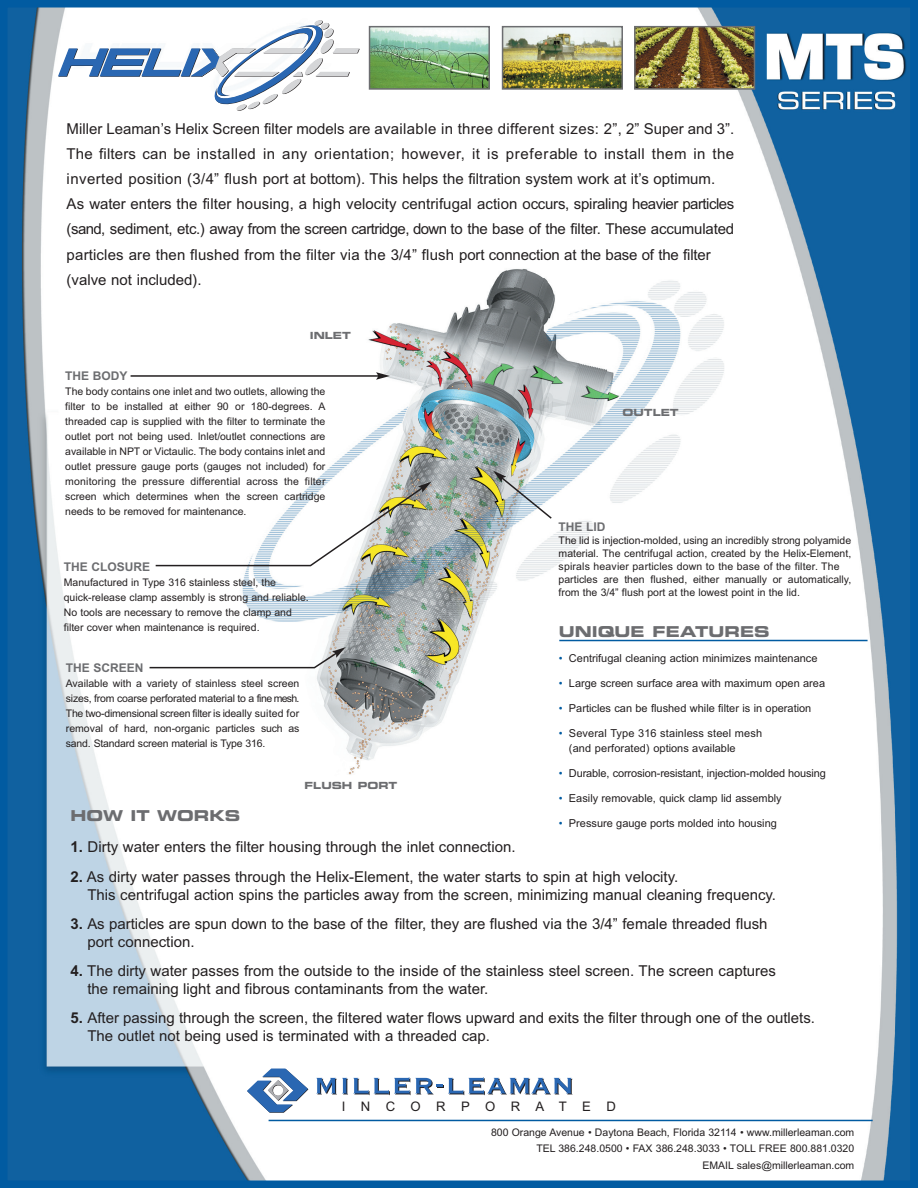
<style>
.page{position:relative;width:918px;height:1188px;background:#fff}
.page>*{position:absolute;margin:0;border:0;box-sizing:border-box;transform-origin:0 0}
.t1{font:15px/25px "Arial";color:#231f20}
.t2{font:15px "Eurostile Bold Extended Two";color:#6c6d70}
.t3{font:13.2px "Arial";letter-spacing:1.17em;color:#231f20}
.t4{font:700 12px "Arial";color:#6c6d70}
.t5{font:10.95px/14.1px "Arial";color:#231f20}
.t6{font:10.5px/15px "Arial";color:#231f20}
.t7{font:9.9px "Eurostile Bold Extended Two";color:#6c6d70}
.s1{color:#015ba1}
.s2{font-weight:700}
</style>
<div class="page">
<img style="left:9px;top:9px;width:900px;height:1170px">
<div style="left:0;top:0;width:918px;height:1188px;border:8px solid #015ba1"></div>
<hr style="left:559px;top:640px;width:309px;height:1px;background:#015ba1">
<svg style="left:154px;top:482px;width:277px;height:85px"></svg>
<hr style="left:131px;top:375px;width:248px;height:2px;background:#231f20">
<svg style="left:376px;top:372px;width:14px;height:8px"></svg>
<svg style="left:148px;top:647px;width:198px;height:22px"></svg>
<svg style="left:493px;top:471px;width:60px;height:49px"></svg>
<svg style="left:247px;top:1069px;width:61px;height:44px"></svg>
<svg style="left:316px;top:1077px;width:256px;height:18px"></svg>
<svg style="left:58px;top:20px;width:302px;height:91px"></svg>
<div style="left:340px;top:1100px;width:283px;height:17px;background:#fff"></div>
<hr style="left:269px;top:1120px;width:604px;height:1px;background:#015ba1">
<img style="left:372px;top:29px;width:115px;height:58px">
<div style="left:369px;top:26px;width:121px;height:64px;border:2px solid #6c6d70"></div>
<img style="left:505px;top:29px;width:115px;height:58px">
<div style="left:502px;top:26px;width:121px;height:64px;border:2px solid #6c6d70"></div>
<img style="left:637px;top:29px;width:115px;height:58px">
<div style="left:634px;top:26px;width:121px;height:64px;border:2px solid #6c6d70"></div>
<p class="t1" style="left:67px;top:118px;width:669px">Miller Leaman’s Helix Screen filter models are available in three different sizes: 2”, 2” Super and 3”.<br>The filters can be installed in any orientation; however, it is preferable to install them in the inverted position (3/4” flush port at bottom). This helps the filtration system work at it’s optimum.<br>As water enters the filter housing, a high velocity centrifugal action occurs, spiraling heavier particles (sand, sediment, etc.) away from the screen cartridge, down to the base of the filter. These accumulated particles are then flushed from the filter via the 3/4” flush port connection at the base of the filter (valve not included).</p>
<p class="t7" style="left:310px;top:332px;width:43px">INLET</p>
<p class="t4" style="left:65px;top:372px;width:64px">THE BODY</p>
<p class="t6" style="left:65px;top:385px;width:262px;text-align:justify">The body contains one inlet and two outlets, allowing the filter to be installed at either 90 or 180-degrees. A threaded cap is supplied with the filter to terminate the outlet port not being used. Inlet/outlet connections are available in NPT or Victaulic. The body contains inlet and outlet pressure gauge ports (gauges not included) for monitoring the pressure differential across the filter screen which determines when the screen cartridge needs to be removed for maintenance.</p>
<p class="t7" style="left:623px;top:409px;width:58px">OUTLET</p>
<p class="t4" style="left:559px;top:522px;width:49px">THE LID</p>
<p class="t6" style="left:559px;top:535px;width:294px;line-height:12.9px">The lid is injection-molded, using an incredibly strong polyamide material. The centrifugal action, created by the Helix-Element, spirals heavier particles down to the base of the filter. The particles are then flushed, either manually or automatically, from the 3/4” flush port at the lowest point in the lid.</p>
<p class="t4" style="left:64px;top:562px;width:88px">THE CLOSURE</p>
<p class="t6" style="left:64px;top:575px;width:247px">Manufactured in Type 316 stainless steel, the quick-release clamp assembly is strong and reliable.<br>No tools are necessary to remove the clamp and filter cover when maintenance is required.</p>
<h1 class="t2" style="left:559px;top:626px;width:212px">UNIQUE FEATURES</h1>
<p class="t5" style="left:559px;top:652px;width:260px"><span class="s1">•</span> Centrifugal cleaning action minimizes maintenance</p>
<p class="t5" style="left:559px;top:677px;width:268px"><span class="s1">•</span> Large screen surface area with maximum open area</p>
<p class="t5" style="left:559px;top:702px;width:254px"><span class="s1">•</span> Particles can be flushed while filter is in operation</p>
<p class="t5" style="left:569px;top:728px;width:195px;text-indent:-10px"><span class="s1">•</span> Several Type 316 stainless steel mesh (and perforated) options available</p>
<p class="t5" style="left:559px;top:767px;width:269px"><span class="s1">•</span> Durable, corrosion-resistant, injection-molded housing</p>
<p class="t5" style="left:559px;top:792px;width:224px"><span class="s1">•</span> Easily removable, quick clamp lid assembly</p>
<p class="t5" style="left:559px;top:817px;width:220px"><span class="s1">•</span> Pressure gauge ports molded into housing</p>
<p class="t4" style="left:66px;top:663px;width:79px">THE SCREEN</p>
<p class="t6" style="left:66px;top:676px;width:235px;text-align:justify">Available with a variety of stainless steel screen sizes, from coarse perforated material to a fine mesh.<br>The two-dimensional screen filter is ideally suited for removal of hard, non-organic particles such as sand. Standard screen material is Type 316.</p>
<p class="t7" style="left:305px;top:781px;width:94px">FLUSH PORT</p>
<h1 class="t2" style="left:70px;top:810px;width:172px">HOW IT WORKS</h1>
<h1 class="t1" style="left:70px;top:836px;width:447px"><span class="s2">1.</span> Dirty water enters the filter housing through the inlet connection.</h1>
<h1 class="t1" style="left:87px;top:869px;width:690px;line-height:18px;text-indent:-17px"><span class="s2">2.</span> As dirty water passes through the Helix-Element, the water starts to spin at high velocity.<br>This centrifugal action spins the particles away from the screen, minimizing manual cleaning frequency.</h1>
<h1 class="t1" style="left:87px;top:916px;width:682px;line-height:18px;text-indent:-17px"><span class="s2">3.</span> As particles are spun down to the base of the filter, they are flushed via the 3/4” female threaded flush port connection.</h1>
<h1 class="t1" style="left:87px;top:963px;width:690px;line-height:18px;text-indent:-17px"><span class="s2">4.</span> The dirty water passes from the outside to the inside of the stainless steel screen. The screen captures the remaining light and fibrous contaminants from the water.</h1>
<h1 class="t1" style="left:87px;top:1010px;width:729px;line-height:18px;text-indent:-17px"><span class="s2">5.</span> After passing through the screen, the filtered water flows upward and exits the filter through one of the outlets.<br>The outlet not being used is terminated with a threaded cap.</h1>
<p class="t3" style="left:342px;top:1102px;width:275px">INCORPORATED</p>
<p class="t6" style="left:491px;top:1125px;width:365px;line-height:16.5px;text-align:right">800 Orange Avenue • Daytona Beach, Florida 32114 • www.millerleaman.com<br>TEL 386.248.0500 • FAX 386.248.3033 • TOLL FREE 800.881.0320<br>EMAIL sales@millerleaman.com</p>
</div>
